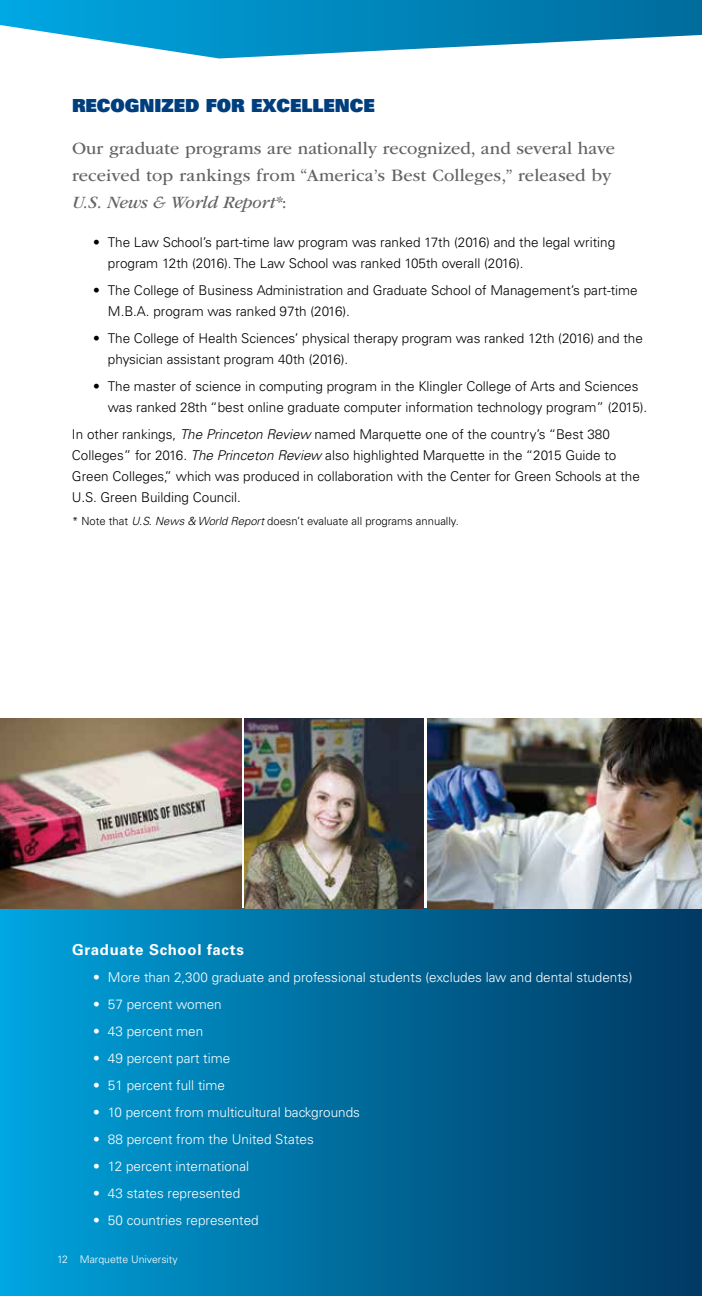
<style>
.page{position:relative;width:702px;height:1296px;background:#fff}
.page>*{position:absolute;margin:0;border:0;box-sizing:border-box;transform-origin:0 0}
.t1{font:18px/27px "ITC Garamond Std";color:#636466}
.t2{font:18px "Univers LT Std X Black";color:#003e7e}
.t3{font:700 15px "Univers LT Std";letter-spacing:.05em;color:#fff}
.t4{font:300 13.5px/21px "Univers LT Std";color:#000}
.t5{font:300 13.5px "Univers LT Std";color:#fff}
.t6{font:300 11.25px "Univers LT Std";color:#000}
.t7{font:300 10.5px "Univers LT Std";color:#fff}
.s1{font-style:italic}
</style>
<div class="page">
<div style="left:0;top:909px;width:702px;height:387px;background:linear-gradient(to right,#00a3dd,#00375f)"></div>
<img style="left:0;top:718px;width:242px;height:191px">
<img style="left:244px;top:718px;width:180px;height:191px">
<img style="left:428px;top:718px;width:274px;height:191px">
<svg style="left:0;top:0;width:702px;height:58px"></svg>
<h1 class="t2" style="left:72px;top:94px;width:304px">RECOGNIZED FOR EXCELLENCE</h1>
<h1 class="t1" style="left:72px;top:135px;width:545px">Our graduate programs are nationally recognized, and several have received top rankings from “America’s Best Colleges,” released by<br><span class="s1">U.S. News &amp; World Report*</span>:</h1>
<p class="t4" style="left:108px;top:232px;width:509px;text-indent:-15px">• The Law School’s part-time law program was ranked 17th (2016) and the legal writing program 12th (2016). The Law School was ranked 105th overall (2016).</p>
<p class="t4" style="left:108px;top:280px;width:531px;text-indent:-15px">• The College of Business Administration and Graduate School of Management’s part-time<br>M.B.A. program was ranked 97th (2016).</p>
<p class="t4" style="left:108px;top:328px;width:536px;text-indent:-15px">• The College of Health Sciences’ physical therapy program was ranked 12th (2016) and the physician assistant program 40th (2016).</p>
<p class="t4" style="left:108px;top:376px;width:541px;text-indent:-15px">• The master of science in computing program in the Klingler College of Arts and Sciences was ranked 28th “best online graduate computer information technology program” (2015).</p>
<p class="t4" style="left:72px;top:424px;width:569px">In other rankings, <span class="s1">The Princeton Review</span> named Marquette one of the country’s “Best 380<br>Colleges” for 2016. <span class="s1">The Princeton Review</span> also highlighted Marquette in the “2015 Guide to Green Colleges,” which was produced in collaboration with the Center for Green Schools at the U.S. Green Building Council.</p>
<p class="t6" style="left:72px;top:514px;width:388px">* Note that <span class="s1">U.S. News &amp; World Report</span> doesn’t evaluate all programs annually.</p>
<p class="t3" style="left:72px;top:941px;width:173px">Graduate School facts</p>
<p class="t5" style="left:93px;top:969px;width:541px">• More than 2,300 graduate and professional students (excludes law and dental students)</p>
<p class="t5" style="left:93px;top:996px;width:130px">• 57 percent women</p>
<p class="t5" style="left:93px;top:1023px;width:112px">• 43 percent men</p>
<p class="t5" style="left:93px;top:1050px;width:139px">• 49 percent part time</p>
<p class="t5" style="left:93px;top:1077px;width:134px">• 51 percent full time</p>
<p class="t5" style="left:93px;top:1104px;width:269px">• 10 percent from multicultural backgrounds</p>
<p class="t5" style="left:93px;top:1131px;width:222px">• 88 percent from the United States</p>
<p class="t5" style="left:93px;top:1158px;width:158px">• 12 percent international</p>
<p class="t5" style="left:93px;top:1185px;width:149px">• 43 states represented</p>
<p class="t5" style="left:93px;top:1212px;width:167px">• 50 countries represented</p>
<p class="t7" style="left:57px;top:1253px;width:122px">12 Marquette University</p>
</div>
